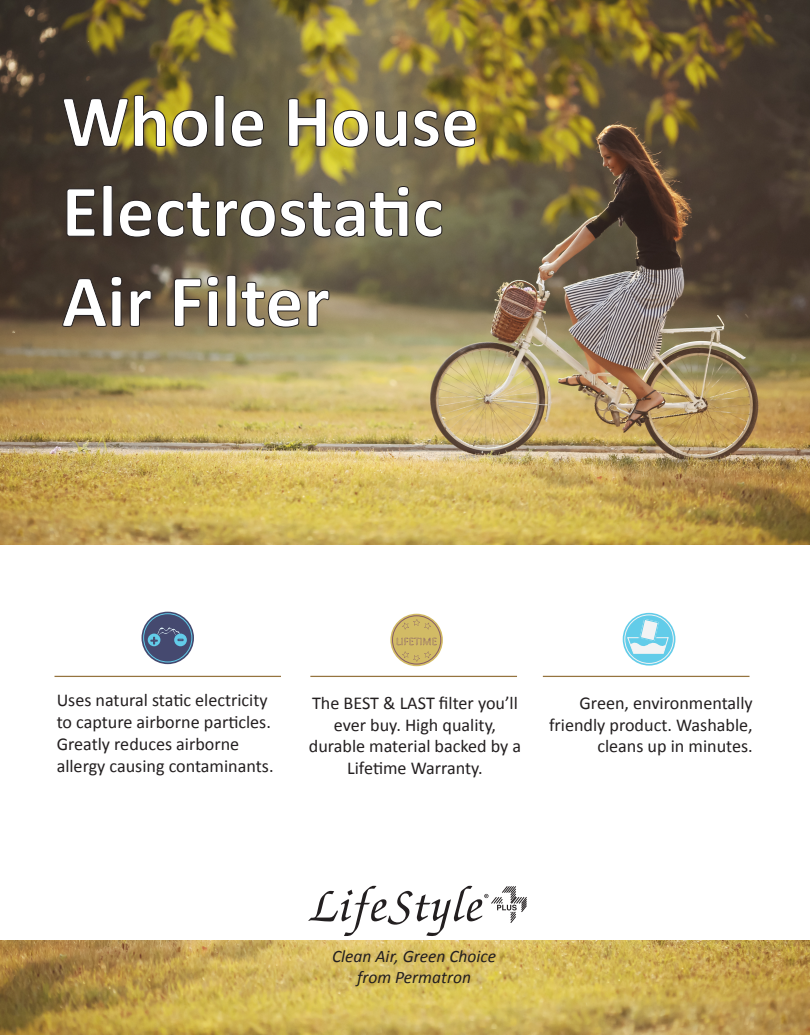
<style>
.page{position:relative;width:810px;height:1035px;background:#fff}
.page>*{position:absolute;margin:0;border:0;box-sizing:border-box;transform-origin:0 0}
.t1{font:700 75px/90px "Calibri";color:#fff}
.t2{font:18.12px/21.8px "Calibri";color:#231f20}
.t3{font:italic 17.5px/21px "Calibri";color:#231f20;text-align:center}
</style>
<div class="page">
<img style="left:0;top:0;width:810px;height:544px">
<img style="left:0;top:941px;width:810px;height:93px">
<hr style="left:55px;top:676px;width:226px;height:1px;background:#95743f">
<hr style="left:310px;top:676px;width:207px;height:1px;background:#95743f">
<hr style="left:543px;top:676px;width:207px;height:1px;background:#95743f">
<svg style="left:308px;top:886px;width:219px;height:50px"></svg>
<svg style="left:63px;top:95px;width:103px;height:52px;background:#615529"></svg>
<svg style="left:172px;top:110px;width:36px;height:38px"></svg>
<svg style="left:214px;top:95px;width:11px;height:52px"></svg>
<svg style="left:231px;top:110px;width:33px;height:38px"></svg>
<svg style="left:288px;top:98px;width:38px;height:49px;background:#7c703f"></svg>
<svg style="left:333px;top:110px;width:36px;height:38px"></svg>
<svg style="left:375px;top:110px;width:32px;height:38px"></svg>
<svg style="left:413px;top:110px;width:64px;height:38px;background:#716340"></svg>
<svg style="left:66px;top:188px;width:30px;height:49px"></svg>
<svg style="left:102px;top:185px;width:11px;height:52px"></svg>
<svg style="left:119px;top:186px;width:290px;height:52px;background:#5d5542"></svg>
<svg style="left:415px;top:200px;width:28px;height:38px"></svg>
<svg style="left:62px;top:276px;width:60px;height:51px;background:#473a2f"></svg>
<svg style="left:129px;top:290px;width:23px;height:37px"></svg>
<svg style="left:174px;top:276px;width:45px;height:51px;background:#776a50"></svg>
<svg style="left:226px;top:275px;width:75px;height:53px;background:#8a7c5d"></svg>
<svg style="left:307px;top:290px;width:23px;height:37px"></svg>
<svg style="left:390px;top:614px;width:53px;height:52px"></svg>
<svg style="left:402px;top:619px;width:29px;height:10px"></svg>
<svg style="left:397px;top:637px;width:40px;height:25px"></svg>
<div style="left:392px;top:616px;width:49px;height:48px;border:1px solid #865c68;border-radius:50%"></div>
<svg style="left:142px;top:612px;width:52px;height:52px"></svg>
<div style="left:143px;top:614px;width:49px;height:48px;border:1px solid #62cce9;border-radius:50%"></div>
<svg style="left:174px;top:634px;width:13px;height:12px"></svg>
<svg style="left:148px;top:634px;width:12px;height:12px"></svg>
<svg style="left:151px;top:627px;width:32px;height:17px"></svg>
<svg style="left:623px;top:613px;width:52px;height:53px"></svg>
<div style="left:625px;top:615px;width:49px;height:49px;border:1px solid #f2f3f4;border-radius:50%"></div>
<svg style="left:627px;top:617px;width:42px;height:37px"></svg>
<h1 class="t1" style="left:62px;top:76px;width:419px">Whole House<br>Electrostatic<br>Air Filter</h1>
<p class="t2" style="left:57px;top:690px;width:218px">Uses natural static electricity to capture airborne particles.<br>Greatly reduces airborne allergy causing contaminants.</p>
<p class="t2" style="left:549px;top:692px;width:205px;text-align:right">Green, environmentally friendly product. Washable, cleans up in minutes.</p>
<p class="t2" style="left:309px;top:692px;width:214px;text-align:center">The BEST &amp; LAST filter you’ll ever buy. High quality, durable material backed by a<br>Lifetime Warranty.</p>
<p class="t3" style="left:332px;top:945px;width:165px">Clean Air, Green Choice from Permatron</p>
</div>
